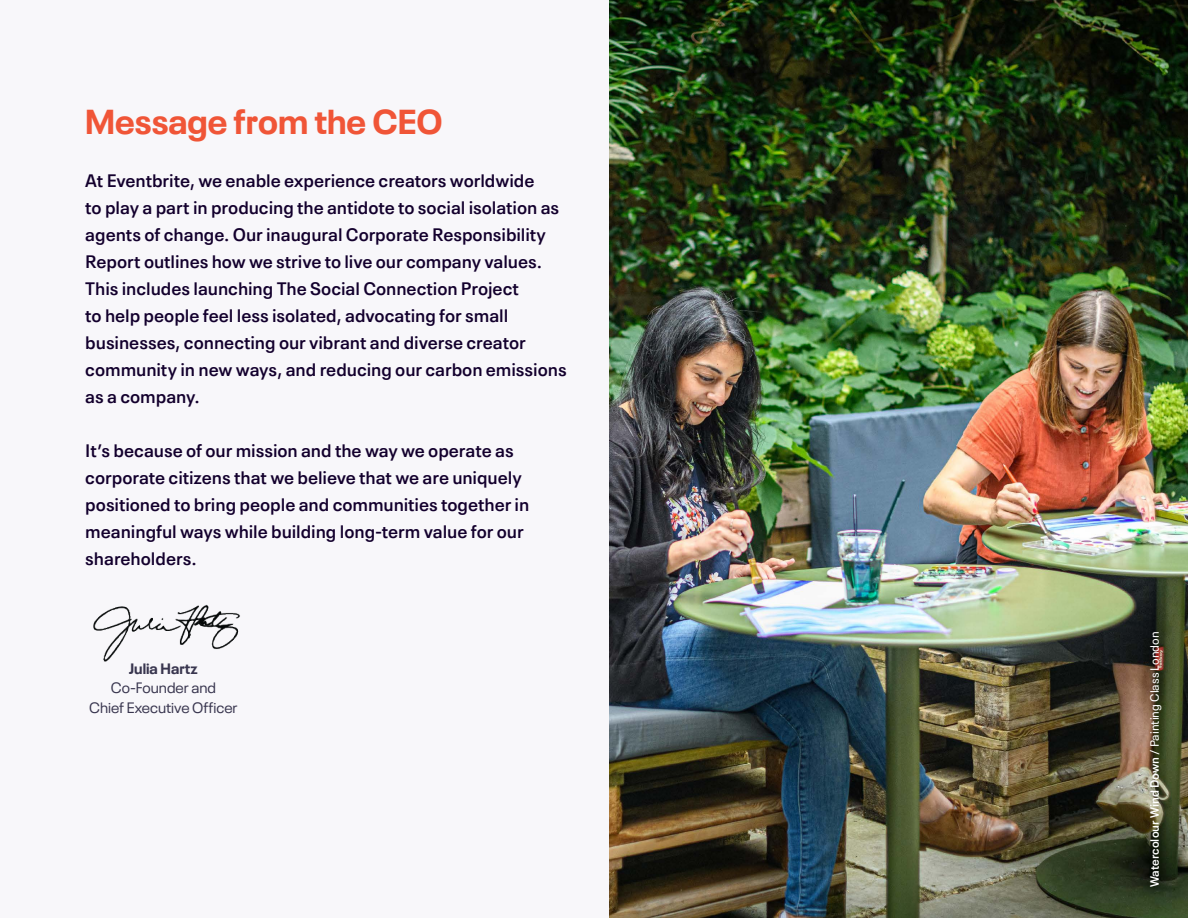
<style>
.page{position:relative;width:1188px;height:918px;background:#f8f7fa}
.page>*{position:absolute;margin:0;border:0;box-sizing:border-box;transform-origin:0 0}
.t1{font:700 34.5px "Neue Plak";color:#f05537}
.body_copy{font:600 18px/27px "Neue Plak Text";letter-spacing:-.005em;color:#13002d}
.long-quote-small-dar{font:15px "Neue Plak";color:#39364f}
.long-quote-small-dar-2{font:700 15px "Neue Plak";color:#39364f}
.t2{font:12px "Neue Plak Text";color:#fff}
.s1{font-weight:600}
</style>
<div class="page">
<img style="left:609px;top:0;width:579px;height:918px">
<img style="left:93px;top:604px;width:147px;height:58px">
<p class="t1" style="left:85px;top:98px;width:359px">Message from the CEO</p>
<p class="body_copy" style="left:85px;top:167px;width:451px">At Eventbrite, we enable experience creators worldwide</p>
<p class="body_copy" style="left:85px;top:194px;width:483px">to play a part in producing the antidote to social isolation as agents of change. Our inaugural Corporate Responsibility Report outlines how we strive to live our company values.<br>This includes launching The Social Connection Project<br>to help people feel less isolated, advocating for small businesses, connecting our vibrant and diverse creator community in new ways, and reducing our carbon emissions as a company.</p>
<p class="body_copy" style="left:85px;top:437px;width:446px">It’s because of our mission and the way we operate as corporate citizens that we believe that we are uniquely positioned to bring people and communities together in meaningful ways while building long-term value for our shareholders.</p>
<p class="long-quote-small-dar-2" style="left:129px;top:658px;width:70px">Julia Hartz</p>
<p class="long-quote-small-dar" style="left:111px;top:677px;width:107px">Co-Founder and</p>
<p class="long-quote-small-dar" style="left:89px;top:697px;width:150px">Chief Executive Officer</p>
<p class="t2" style="left:1146px;top:887px;width:257px;rotate:-90deg"><span class="s1">Watercolour Wind Down</span> / Painting Class London</p>
</div>
